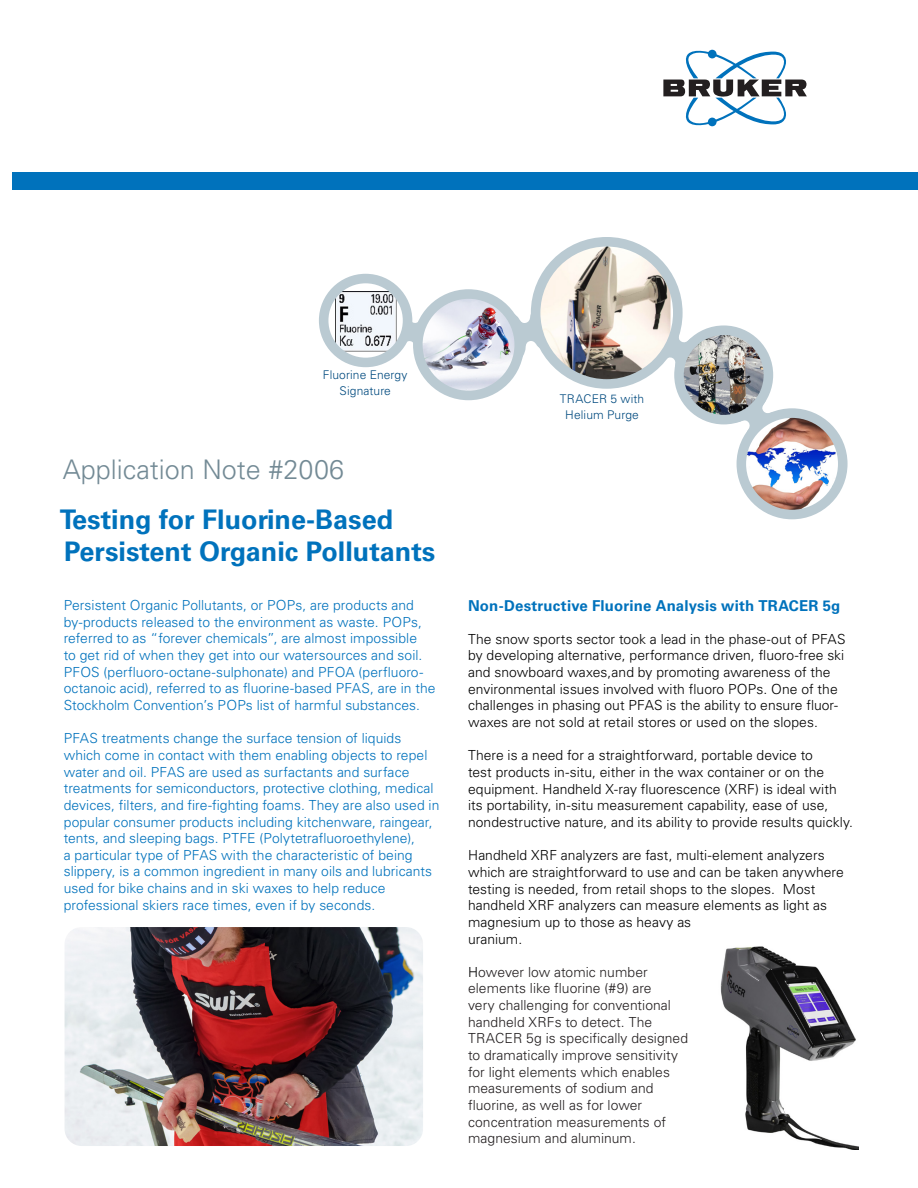
<style>
.page{position:relative;width:918px;height:1188px;background:#fff}
.page>*{position:absolute;margin:0;border:0;box-sizing:border-box;transform-origin:0 0}
.application_headline{font:700 27px/31.5px "Univers";color:#0072bc}
.application_subheadl{font:300 27px "Univers";color:#738a95}
.application_intro{font:700 15px "Univers";letter-spacing:.01em;color:#0072bc}
.application_intro-2{font:300 13.8px/16.6px "Univers";color:#0072bc}
.application_intro-3{font:300 13.8px/16.6px "Univers";letter-spacing:.005em;color:#000}
.application_body{font:300 13.8px/16.6px "Univers";color:#231f20}
.application_body-2{font:300 13.8px/16.6px "Univers";color:#000}
.application_legend{font:300 12px/15.8px "Univers";letter-spacing:.01em;color:#004a7f;text-align:center}
.s1{color:#000}
</style>
<div class="page">
<div style="left:13px;top:172px;width:905px;height:17px;background:#0072bc"></div>
<svg style="left:663px;top:50px;width:144px;height:76px"></svg>
<svg style="left:728px;top:390px;width:52px;height:53px"></svg>
<svg style="left:671px;top:339px;width:11px;height:23px"></svg>
<svg style="left:395px;top:304px;width:34px;height:55px"></svg>
<svg style="left:324px;top:279px;width:84px;height:83px"></svg>
<img style="left:335px;top:291px;width:61px;height:60px">
<div style="left:319px;top:274px;width:93px;height:93px;border:10px solid #bacad2;border-radius:50%"></div>
<img style="left:682px;top:336px;width:86px;height:84px">
<div style="left:674px;top:325px;width:99px;height:99px;border:10px solid #bacad2;border-radius:50%"></div>
<img style="left:741px;top:413px;width:102px;height:102px;border-radius:51px">
<div style="left:737px;top:408px;width:111px;height:111px;border:10px solid #bacad2;border-radius:50%"></div>
<img style="left:720px;top:946px;width:138px;height:203px">
<svg style="left:509px;top:307px;width:27px;height:52px"></svg>
<img style="left:536px;top:245px;width:135px;height:139px">
<div style="left:531px;top:237px;width:152px;height:152px;border:10px solid #bacad2;border-radius:50%"></div>
<img style="left:418px;top:294px;width:101px;height:101px;border-radius:51px">
<div style="left:413px;top:289px;width:111px;height:111px;border:10px solid #bacad2;border-radius:50%"></div>
<img style="left:65px;top:927px;width:358px;height:219px">
<p class="application_legend" style="left:323px;top:367px;width:86px">Fluorine Energy<br>Signature</p>
<p class="application_subheadl" style="left:63px;top:453px;width:283px">Application Note #2006</p>
<p class="application_headline" style="left:60px;top:504px;width:377px">Testing for Fluorine-Based<br>Persistent Organic Pollutants</p>
<p class="application_intro-2" style="left:64px;top:597px;width:373px">Persistent Organic Pollutants, or POPs, are products and by-products released to the environment as waste. POPs, referred to as “forever chemicals”, are almost impossible<br>to get rid of when they get into our watersources and soil.<br>PFOS (perfluoro-octane-sulphonate) and PFOA (perfluoro&shy;octanoic acid), referred to as fluorine-based PFAS, are in the Stockholm Convention’s POPs list of harmful substances.</p>
<p class="application_intro-2" style="left:64px;top:730px;width:377px">PFAS treatments change the surface tension of liquids which come in contact with them enabling objects to repel water and oil. PFAS are used as surfactants and surface treatments for semiconductors, protective clothing, medical devices, filters, and fire-fighting foams. They are also used in popular consumer products including kitchenware, raingear, tents, and sleeping bags. PTFE (Polytetrafluoroethylene),<br>a particular type of PFAS with the characteristic of being slippery, is a common ingredient in many oils and lubricants used for bike chains and in ski waxes to help reduce professional skiers race times, even if by seconds.</p>
<p class="application_legend" style="left:560px;top:391px;width:86px">TRACER 5 with<br>Helium Purge</p>
<p class="application_intro" style="left:468px;top:596px;width:374px">Non-Destructive Fluorine Analysis with TRACER 5g</p>
<p class="application_intro-3" style="left:468px;top:631px;width:379px">The snow sports sector took a lead in the phase-out of PFAS by developing alternative, performance driven, fluoro-free ski and snowboard waxes,and by promoting awareness of the environmental issues involved with fluoro POPs. One of the challenges in phasing out PFAS is the ability to ensure fluor&shy;waxes are not sold at retail stores or used on the slopes.</p>
<p class="application_intro-3" style="left:468px;top:747px;width:387px">There is a need for a straightforward, portable device to<br>test products in-situ, either in the wax container or on the equipment. Handheld X-ray fluorescence (XRF) is ideal with its portability, in-situ measurement capability, ease of use, nondestructive nature, and its ability to provide results quickly.</p>
<p class="application_body-2" style="left:468px;top:847px;width:377px">Handheld XRF analyzers are fast, multi-element analyzers which are straightforward to use and can be taken anywhere testing is needed, from retail shops to the slopes. Most handheld XRF analyzers can measure elements as light as magnesium up to those as heavy as<br>uranium.</p>
<p class="application_body" style="left:468px;top:964px;width:222px"><span class="s1">H</span>owever low atomic number elements like fluorine (#9) are<br>very challenging for conventional handheld XRFs to detect. The<br>TRACER 5g is specifically designed to dramatically improve sensitivity for light elements which enables measurements of sodium and fluorine, as well as for lower concentration measurements of magnesium and aluminum.</p>
</div>
